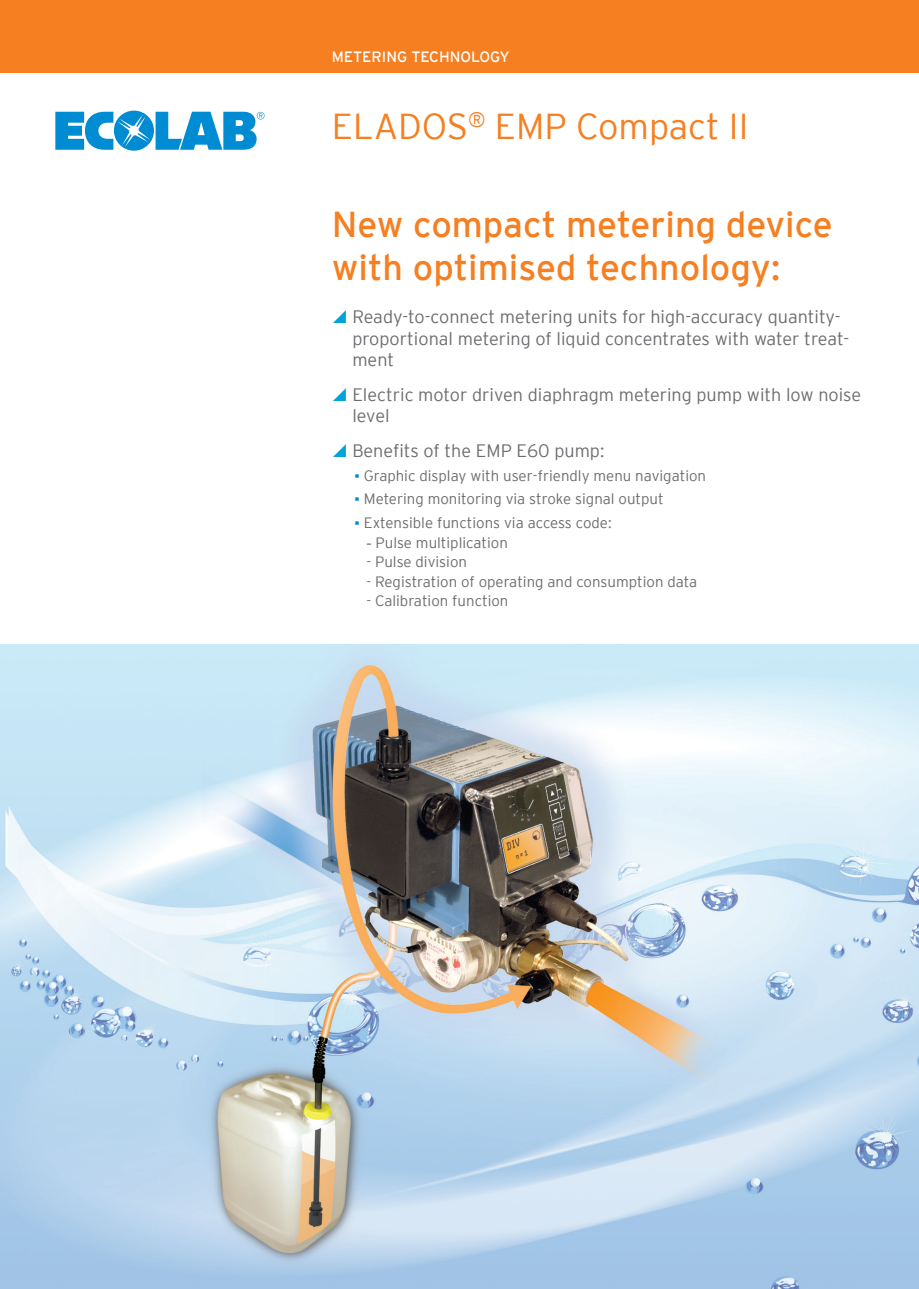
<style>
.page{position:relative;width:919px;height:1289px;background:#fff}
.page>*{position:absolute;margin:0;border:0;box-sizing:border-box;transform-origin:0 0}
.t1{font:36px/43.2px "Interstate";color:#f57f21}
.t2{font:300 36px "Interstate";color:#f57f21}
.t3{font:300 18px/21.6px "Interstate";color:#6c6d70}
.t4{font:300 15px "Interstate";color:#6c6d70}
.t5{font:15px "Interstate";color:#fff}
.s1{font-family:"Arial";font-weight:400;color:#008cd2}
.s2{font-family:"Arial";font-weight:400}
</style>
<div class="page">
<div style="left:0;top:0;width:918px;height:72px;background:#f57f21"></div>
<svg style="left:55px;top:111px;width:209px;height:40px"></svg>
<img style="left:0;top:644px;width:918px;height:644px">
<p class="t5" style="left:332px;top:49px;width:180px">METERING TECHNOLOGY</p>
<p class="t2" style="left:332px;top:106px;width:418px">ELADOS<sup>®</sup> EMP Compact II</p>
<p class="t1" style="left:332px;top:202px;width:502px">New compact metering device with optimised technology:</p>
<p class="t3" style="left:352px;top:306px;width:498px">Ready-to-connect metering units for high-accuracy quantity&shy;proportional metering of liquid concentrates with water treat&shy;ment</p>
<p class="t3" style="left:352px;top:383px;width:510px">Electric motor driven diaphragm metering pump with low noise level</p>
<p class="t3" style="left:352px;top:439px;width:253px">Benefits of the EMP E60 pump:</p>
<p class="t4" style="left:354px;top:467px;width:353px"><span class="s1">▪</span> Graphic display with user-friendly menu navigation</p>
<p class="t4" style="left:354px;top:490px;width:311px"><span class="s1">▪</span> Metering monitoring via stroke signal output</p>
<p class="t4" style="left:354px;top:514px;width:259px"><span class="s1">▪</span> Extensible functions via access code:</p>
<p class="t4" style="left:366px;top:534px;width:143px"><span class="s2">-</span> Pulse multiplication</p>
<p class="t4" style="left:366px;top:553px;width:102px">- Pulse division</p>
<p class="t4" style="left:366px;top:573px;width:332px">- Registration of operating and consumption data</p>
<p class="t4" style="left:366px;top:592px;width:143px">- Calibration function</p>
</div>
